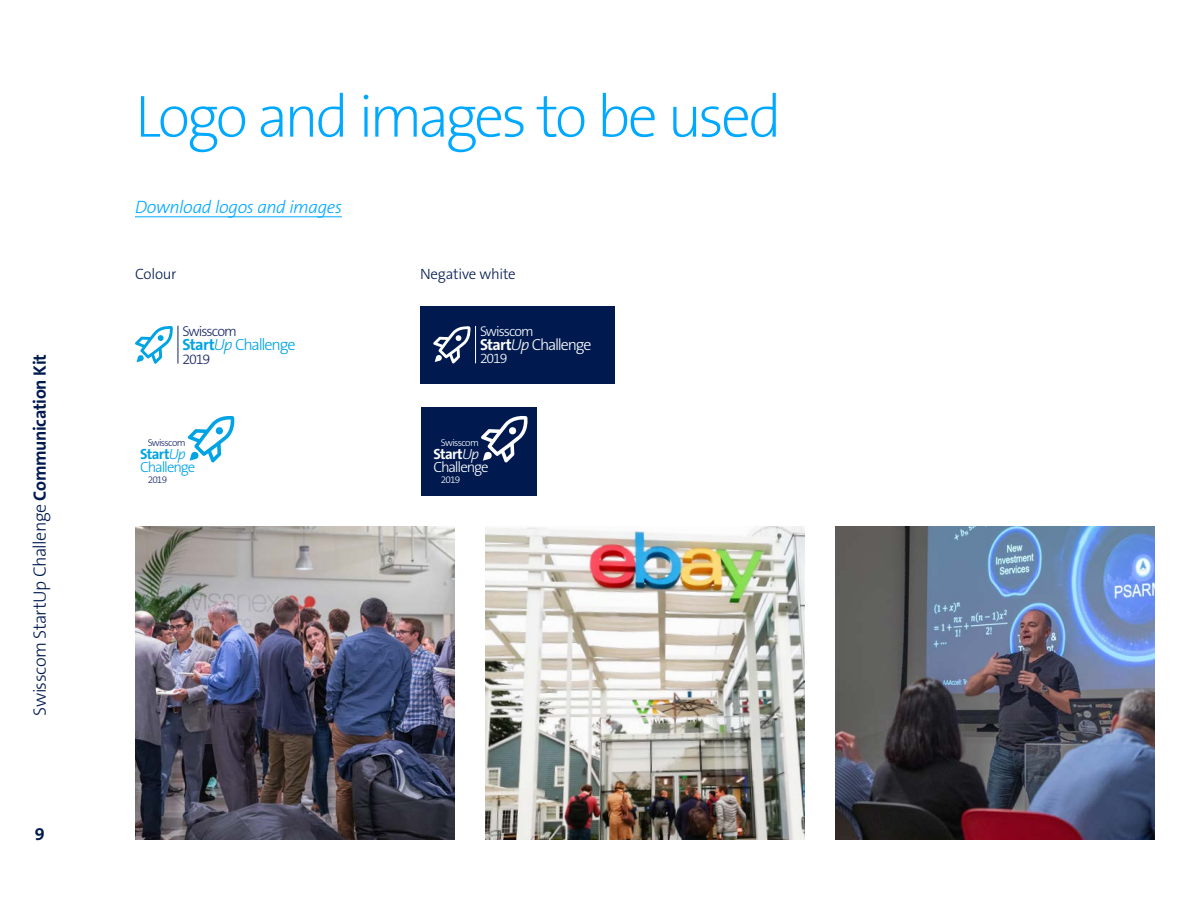
<style>
.page{position:relative;width:1200px;height:900px;background:#fff}
.page>*{position:absolute;margin:0;border:0;box-sizing:border-box;transform-origin:0 0}
.t1{font:200 60px "The Sans B W2";letter-spacing:-.06em;color:#00a9ff}
.t2{font:300 18px "The Sans B W3";letter-spacing:-.035em;color:#001a50}
.t3{font:italic 300 18px "The Sans B W3";letter-spacing:-.025em;color:#00a9ff}
.t4{font:700 18px "The Sans B W7";color:#001a50}
.t5{font:300 16.2px "The Sans B W3";letter-spacing:-.075em;color:#00a3e3}
.t6{font:300 16.05px "The Sans B W3";letter-spacing:-.075em;color:#fff}
.t7{font:300 15px "The Sans B W3";letter-spacing:-.015em;color:#001a50}
.t8{font:300 14.85px "The Sans B W3";letter-spacing:-.075em;color:#fff}
.t9{font:300 14.85px "The Sans B W3";letter-spacing:-.075em;color:#00a3e3}
.t10{font:700 14.85px "The Sans B W7";letter-spacing:-.04em;color:#fff}
.t11{font:700 14.85px "The Sans B W7";letter-spacing:-.04em;color:#00a3e3}
.t12{font:300 14.4px "The Sans B W3";letter-spacing:-.075em;color:#172565}
.t13{font:300 14.1px "The Sans B W3";letter-spacing:-.075em;color:#fff}
.t14{font:300 10.05px "The Sans B W3";letter-spacing:-.075em;color:#fff}
.t15{font:300 10.05px "The Sans B W3";letter-spacing:-.075em;color:#172565}
.s1{font-family:"The Sans B W7";font-weight:700}
.s2{font-style:italic}
.s3{font-family:"The Sans B W3";font-weight:300;font-style:italic}
</style>
<div class="page">
<hr style="left:135px;top:216px;width:207px;height:1px;background:#00a9ff">
<img style="left:135px;top:526px;width:319px;height:314px">
<img style="left:836px;top:526px;width:319px;height:314px">
<img style="left:485px;top:526px;width:320px;height:314px">
<div style="left:421px;top:407px;width:116px;height:89px;background:#001a50"></div>
<svg style="left:481px;top:416px;width:47px;height:46px"></svg>
<div style="left:421px;top:306px;width:194px;height:78px;background:#001a50"></div>
<hr style="left:475px;top:326px;width:1px;height:37px;background:#fff">
<svg style="left:433px;top:326px;width:38px;height:37px"></svg>
<hr style="left:178px;top:326px;width:1px;height:38px;background:#172565">
<svg style="left:135px;top:326px;width:38px;height:38px"></svg>
<svg style="left:188px;top:416px;width:47px;height:46px"></svg>
<p class="t2" style="left:28px;top:716px;width:363px;rotate:-90deg">Swisscom StartUp Challenge <span class="s1">Communication Kit</span></p>
<p class="t4" style="left:35px;top:823px;width:11px">9</p>
<h1 class="t1" style="left:135px;top:78px;width:648px">Logo and images to be used</h1>
<p class="t3" style="left:135px;top:196px;width:208px">Download logos and images</p>
<p class="t7" style="left:135px;top:264px;width:43px">Colour</p>
<p class="t7" style="left:420px;top:264px;width:97px">Negative white</p>
<p class="t12" style="left:182px;top:322px;width:56px">Swisscom</p>
<p class="t5" style="left:182px;top:334px;width:115px"><span class="s1">Start</span><span class="s2">Up</span> Challenge</p>
<p class="t12" style="left:182px;top:350px;width:29px">2019</p>
<p class="t15" style="left:148px;top:436px;width:39px">Swisscom</p>
<p class="t11" style="left:140px;top:444px;width:47px">Start<span class="s3">Up</span></p>
<p class="t9" style="left:140px;top:457px;width:57px">Challenge</p>
<p class="t15" style="left:148px;top:473px;width:21px">2019</p>
<p class="t13" style="left:480px;top:322px;width:55px">Swisscom</p>
<p class="t6" style="left:480px;top:334px;width:113px"><span class="s1">Start</span><span class="s2">Up</span> Challenge</p>
<p class="t13" style="left:480px;top:350px;width:29px">2019</p>
<p class="t14" style="left:441px;top:436px;width:39px">Swisscom</p>
<p class="t10" style="left:433px;top:444px;width:47px">Start<span class="s3">Up</span></p>
<p class="t8" style="left:433px;top:457px;width:57px">Challenge</p>
<p class="t14" style="left:441px;top:473px;width:21px">2019</p>
</div>
